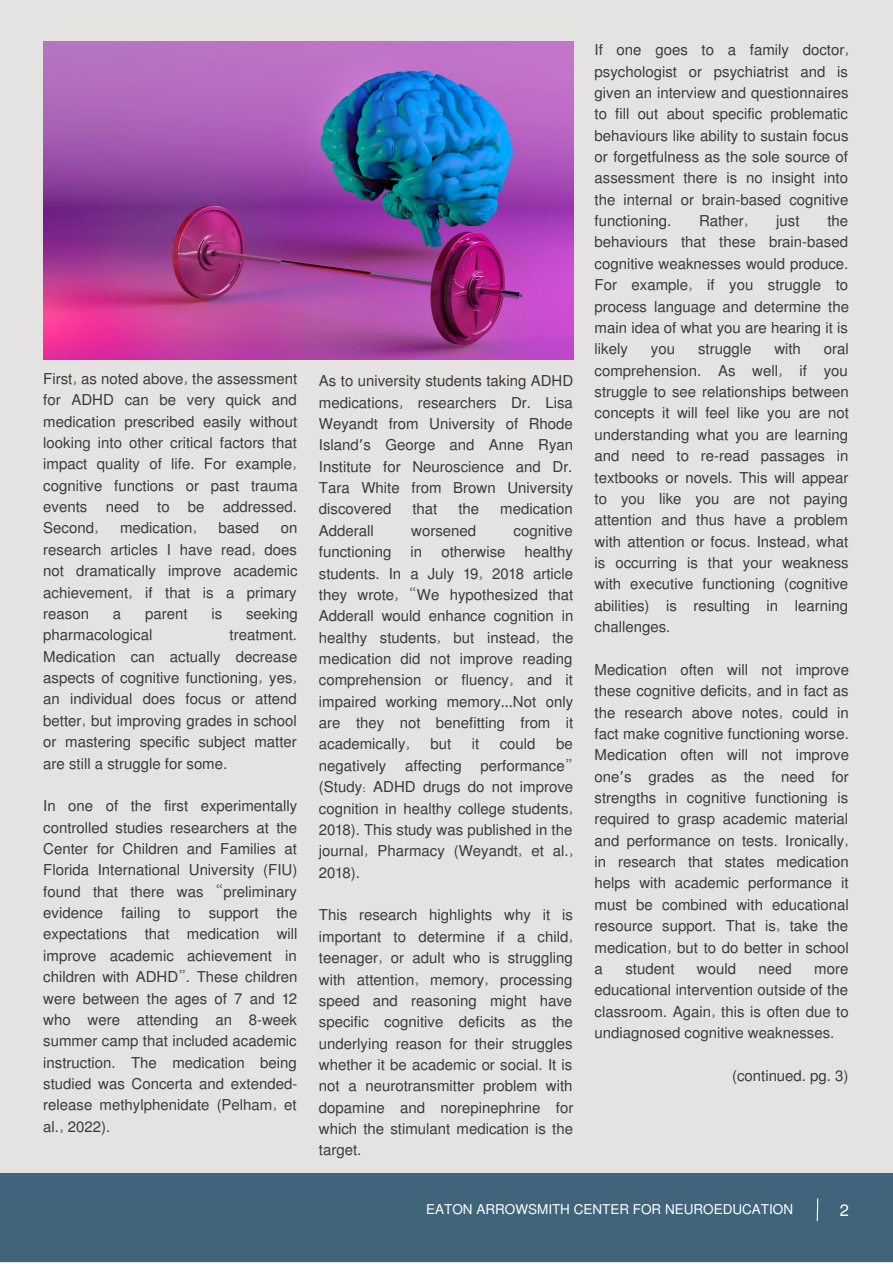
<style>
.page{position:relative;width:893px;height:1264px;background:#fff}
.page>*{position:absolute;margin:0;border:0;box-sizing:border-box;transform-origin:0 0}
.t1{font:16.5px "Mukti";color:#fff}
.t2{font:15px/21.3px "Mukti";color:#3b3939;text-align:justify}
.t3{font:13.5px "Mukti";color:#fff}
.s1{font-family:"Noto Sans Gurmukhi"}
</style>
<div class="page">
<div style="left:0;top:0;width:892px;height:1262px;background:#e4e3e2"></div>
<div style="left:0;top:1173px;width:892px;height:88px;background:#40657a"></div>
<svg style="left:816px;top:1198px;width:2px;height:24px"></svg>
<img style="left:43px;top:41px;width:530px;height:318px">
<p class="t2" style="left:43px;top:367px;width:256px">First, as noted above, the assessment for ADHD can be very quick and medication prescribed easily without looking into other critical factors that impact quality of life. For example, cognitive functions or past trauma events need to be addressed.<br>Second,</p>
<p class="t2" style="left:120px;top:517px;width:78px">medication,</p>
<p class="t2" style="left:218px;top:517px;width:42px">based</p>
<p class="t2" style="left:43px;top:517px;width:256px;text-indent:237px">on research articles I have read, does not dramatically improve academic achievement, if that is a primary reason</p>
<p class="t2" style="left:113px;top:602px;width:10px">a</p>
<p class="t2" style="left:145px;top:602px;width:44px">parent</p>
<p class="t2" style="left:211px;top:602px;width:12px">is</p>
<p class="t2" style="left:246px;top:602px;width:53px">seeking</p>
<p class="t2" style="left:43px;top:623px;width:110px">pharmacological</p>
<p class="t2" style="left:43px;top:623px;width:255px;text-indent:186px">treatment.<br>Medication can actually decrease aspects of cognitive functioning, yes, an individual does focus or attend better, but improving grades in school or mastering specific subject matter are still a struggle for some.</p>
<p class="t2" style="left:43px;top:794px;width:256px">In one of the first experimentally controlled studies researchers at the Center for Children and Families at Florida International University (FIU) found that there was “preliminary evidence failing to support the expectations that medication will improve academic achievement in children with ADHD”. These children were between the ages of 7 and 12 who were attending an 8-week summer camp that included academic instruction. The medication being studied was Concerta and extended&shy;release methylphenidate (Pelham, et al., 2022).</p>
<p class="t2" style="left:319px;top:369px;width:256px">As to university students taking ADHD medications, researchers Dr. Lisa Weyandt from University of Rhode Island<span class="s1">’</span>s George and Anne Ryan Institute for Neuroscience and Dr.<br>Tara White from Brown University discovered</p>
<p class="t2" style="left:412px;top:497px;width:26px">that</p>
<p class="t2" style="left:458px;top:497px;width:22px">the</p>
<p class="t2" style="left:500px;top:497px;width:74px">medication</p>
<p class="t2" style="left:319px;top:519px;width:56px">Adderall</p>
<p class="t2" style="left:411px;top:519px;width:66px">worsened</p>
<p class="t2" style="left:513px;top:519px;width:61px">cognitive</p>
<p class="t2" style="left:319px;top:540px;width:74px">functioning</p>
<p class="t2" style="left:410px;top:540px;width:13px">in</p>
<p class="t2" style="left:441px;top:540px;width:66px">otherwise</p>
<p class="t2" style="left:319px;top:540px;width:256px;text-indent:206px">healthy students. In a July 19, 2018 article they wrote, “We hypothesized that Adderall would enhance cognition in healthy students, but instead, the medication did not improve reading comprehension or fluency, and it impaired working memory<span class="s1">…</span>Not only are they not benefitting from it academically,</p>
<p class="t2" style="left:430px;top:732px;width:22px">but</p>
<p class="t2" style="left:472px;top:732px;width:9px">it</p>
<p class="t2" style="left:500px;top:732px;width:37px">could</p>
<p class="t2" style="left:556px;top:732px;width:18px">be</p>
<p class="t2" style="left:319px;top:754px;width:256px;text-indent:162px">performance” (Study: ADHD drugs do not improve cognition in healthy college students, 2018). This study was published in the journal, Pharmacy (Weyandt, et al., 2018).</p>
<p class="t2" style="left:319px;top:903px;width:256px">This research highlights why it is important to determine if a child, teenager, or adult who is struggling with attention, memory, processing speed and reasoning might have specific cognitive deficits as the underlying reason for their struggles whether it be academic or social. It is not a neurotransmitter problem with dopamine and norepinephrine for which the stimulant medication is the target.</p>
<p class="t2" style="left:319px;top:754px;width:69px">negatively</p>
<p class="t2" style="left:405px;top:754px;width:58px">affecting</p>
<p class="t2" style="left:594px;top:38px;width:256px">If one goes to a family doctor, psychologist or psychiatrist and is given an interview and questionnaires to fill out about specific problematic behaviours like ability to sustain focus or forgetfulness as the sole source of assessment there is no insight into the internal or brain-based cognitive functioning.</p>
<p class="t2" style="left:594px;top:209px;width:256px;text-indent:233px">the behaviours that these brain-based cognitive weaknesses would produce.<br>For example, if you struggle to process language and determine the main idea of what you are hearing it is likely</p>
<p class="t2" style="left:699px;top:209px;width:51px">Rather,</p>
<p class="t2" style="left:776px;top:209px;width:25px">just</p>
<p class="t2" style="left:594px;top:337px;width:256px;text-indent:229px">oral comprehension. As well, if you struggle to see relationships between concepts it will feel like you are not understanding what you are learning and need to re-read passages in textbooks or novels. This will appear to you like you are not paying attention and thus have a problem with attention or focus. Instead, what is occurring is that your weakness with executive functioning (cognitive abilities) is resulting in learning challenges.</p>
<p class="t2" style="left:594px;top:658px;width:256px">Medication often will not improve these cognitive deficits, and in fact as the research above notes, could in fact make cognitive functioning worse.<br>Medication often will not improve one<span class="s1">’</span>s grades as the need for strengths in cognitive functioning is required to grasp academic material and performance on tests. Ironically, in research that states medication helps with academic performance it must be combined with educational resource support. That is, take the medication, but to do better in school a</p>
<p class="t2" style="left:650px;top:337px;width:26px">you</p>
<p class="t2" style="left:698px;top:337px;width:55px">struggle</p>
<p class="t2" style="left:774px;top:337px;width:28px">with</p>
<p class="t2" style="left:625px;top:957px;width:51px">student</p>
<p class="t2" style="left:697px;top:957px;width:41px">would</p>
<p class="t2" style="left:758px;top:957px;width:35px">need</p>
<p class="t2" style="left:594px;top:957px;width:256px;text-indent:220px">more educational intervention outside of the classroom. Again, this is often due to undiagnosed cognitive weaknesses.</p>
<p class="t2" style="left:732px;top:1064px;width:118px">(continued. pg. 3)</p>
<p class="t3" style="left:426px;top:1199px;width:368px">EATON ARROWSMITH CENTER FOR NEUROEDUCATION</p>
<p class="t1" style="left:839px;top:1198px;width:11px">2</p>
</div>
